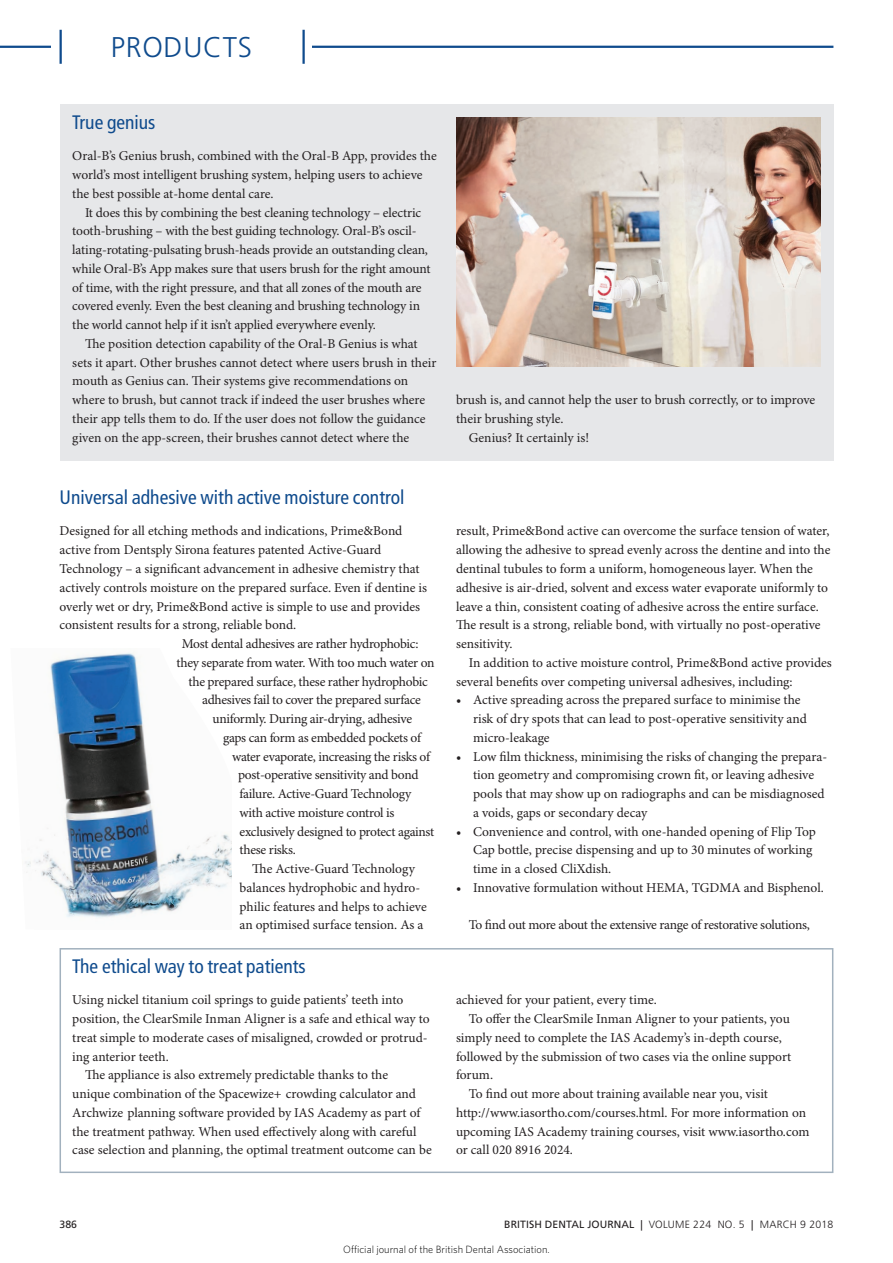
<style>
.page{position:relative;width:893px;height:1263px;background:#fff}
.page>*{position:absolute;margin:0;border:0;box-sizing:border-box;transform-origin:0 0}
.t1{font:300 28.5px "Frutiger LT Std";letter-spacing:.025em;color:#0f4b8d}
.heading___6_products{font:condensed 19.5px "Frutiger LT Std";color:#0f4b8d}
.body_9pt_ragged{font:13.5px/18.8px "Minion Pro";letter-spacing:-.005em;color:#231f20}
.body_9pt_ragged_1st{font:13.5px/18.8px "Minion Pro";color:#231f20}
.body_9pt_ragged-2{font:13.5px "Minion Pro";letter-spacing:-.025em;color:#231f20}
.page_footer{font:300 10.5px "Frutiger LT Std";letter-spacing:.02em;color:#231f20}
.t2{font:300 10.5px "Whitney";color:#000}
.page_footer-2{font:10.5px "Frutiger LT Std";color:#231f20}
.s1{font-weight:400}
</style>
<div class="page">
<div style="left:60px;top:948px;width:773px;height:225px;border:2px solid #a2b1be"></div>
<div style="left:60px;top:104px;width:773px;height:356px;background:#e6e7e9"></div>
<img style="left:456px;top:117px;width:365px;height:250px">
<img style="left:25px;top:653px;width:207px;height:265px">
<hr style="left:0;top:46px;width:833px;height:2px;background:#0f4b8d">
<div style="left:51px;top:30px;width:261px;height:34px;background:#fff"></div>
<hr style="left:302px;top:30px;width:3px;height:34px;background:#0f4b8d">
<hr style="left:60px;top:30px;width:2px;height:34px;background:#0f4b8d">
<h1 class="t1" style="left:111px;top:31px;width:143px">PRODUCTS</h1>
<p class="heading___6_products" style="left:72px;top:111px;width:85px">True genius</p>
<p class="body_9pt_ragged_1st" style="left:72px;top:147px;width:366px">Oral-B’s Genius brush, combined with the Oral-B App, provides the world’s most intelligent brushing system, helping users to achieve the best possible at-home dental care.</p>
<p class="body_9pt_ragged" style="left:72px;top:204px;width:360px;text-indent:13px">It does this by combining the best cleaning technology – electric tooth-brushing – with the best guiding technology. Oral-B’s oscil&shy;lating-rotating-pulsating brush-heads provide an outstanding clean, while Oral-B’s App makes sure that users brush for the right amount of time, with the right pressure, and that all zones of the mouth are covered evenly. Even the best cleaning and brushing technology in the world cannot help if it isn’t applied everywhere evenly.</p>
<p class="body_9pt_ragged" style="left:72px;top:335px;width:366px;text-indent:13px">The position detection capability of the Oral-B Genius is what sets it apart. Other brushes cannot detect where users brush in their mouth as Genius can. Their systems give recommendations on where to brush, but cannot track if indeed the user brushes where their app tells them to do. If the user does not follow the guidance given on the app-screen, their brushes cannot detect where the</p>
<p class="heading___6_products" style="left:60px;top:486px;width:347px">Universal adhesive with active moisture control</p>
<p class="body_9pt_ragged_1st" style="left:60px;top:522px;width:369px">Designed for all etching methods and indications, Prime&amp;Bond active from Dentsply Sirona features patented Active-Guard Technology – a significant advancement in adhesive chemistry that actively controls moisture on the prepared surface. Even if dentine is overly wet or dry, Prime&amp;Bond active is simple to use and provides consistent results for a strong, reliable bond.</p>
<p class="body_9pt_ragged-2" style="left:182px;top:636px;width:238px">Most dental adhesives are rather hydrophobic:</p>
<p class="body_9pt_ragged-2" style="left:177px;top:654px;width:260px">they separate from water. With too much water on</p>
<p class="body_9pt_ragged-2" style="left:189px;top:673px;width:241px">the prepared surface, these rather hydrophobic</p>
<p class="body_9pt_ragged" style="left:202px;top:691px;width:220px">adhesives fail to cover the prepared surface</p>
<p class="body_9pt_ragged" style="left:213px;top:710px;width:201px">uniformly. During air-drying, adhesive</p>
<p class="body_9pt_ragged" style="left:223px;top:729px;width:199px">gaps can form as embedded pockets of</p>
<p class="body_9pt_ragged-2" style="left:232px;top:748px;width:199px">water evaporate, increasing the risks of</p>
<p class="body_9pt_ragged-2" style="left:238px;top:767px;width:182px">post-operative sensitivity and bond</p>
<p class="body_9pt_ragged-2" style="left:240px;top:786px;width:173px">failure. Active-Guard Technology</p>
<p class="body_9pt_ragged-2" style="left:240px;top:804px;width:156px">with active moisture control is</p>
<p class="body_9pt_ragged-2" style="left:240px;top:823px;width:196px">exclusively designed to protect against</p>
<p class="body_9pt_ragged" style="left:240px;top:841px;width:58px">these risks.</p>
<p class="body_9pt_ragged" style="left:240px;top:860px;width:189px;text-align:center">The Active-Guard Technology balances hydrophobic and hydro&shy;philic features and helps to achieve an optimised surface tension. As a</p>
<p class="heading___6_products" style="left:72px;top:955px;width:235px">The ethical way to treat patients</p>
<p class="body_9pt_ragged_1st" style="left:72px;top:991px;width:359px">Using nickel titanium coil springs to guide patients’ teeth into position, the ClearSmile Inman Aligner is a safe and ethical way to treat simple to moderate cases of misaligned, crowded or protrud&shy;ing anterior teeth.</p>
<p class="body_9pt_ragged" style="left:72px;top:1066px;width:361px;text-indent:13px">The appliance is also extremely predictable thanks to the<br>unique combination of the Spacewize+ crowding calculator and Archwize planning software provided by IAS Academy as part of the treatment pathway. When used effectively along with careful case selection and planning, the optimal treatment outcome can be</p>
<p class="body_9pt_ragged" style="left:456px;top:391px;width:361px">brush is, and cannot help the user to brush correctly, or to improve their brushing style.</p>
<p class="body_9pt_ragged" style="left:469px;top:429px;width:122px">Genius? It certainly is!</p>
<p class="body_9pt_ragged" style="left:456px;top:522px;width:376px">result, Prime&amp;Bond active can overcome the surface tension of water, allowing the adhesive to spread evenly across the dentine and into the dentinal tubules to form a uniform, homogeneous layer. When the adhesive is air-dried, solvent and excess water evaporate uniformly to leave a thin, consistent coating of adhesive across the entire surface.<br>The result is a strong, reliable bond, with virtually no post-operative sensitivity.</p>
<p class="body_9pt_ragged" style="left:456px;top:654px;width:377px;text-indent:13px">In addition to active moisture control, Prime&amp;Bond active provides several benefits over competing universal adhesives, including:</p>
<p class="body_9pt_ragged" style="left:473px;top:691px;width:335px;text-indent:-17px">• Active spreading across the prepared surface to minimise the risk of dry spots that can lead to post-operative sensitivity and micro-leakage</p>
<p class="body_9pt_ragged" style="left:473px;top:747px;width:356px;text-indent:-17px">• Low film thickness, minimising the risks of changing the prepara&shy;tion geometry and compromising crown fit, or leaving adhesive pools that may show up on radiographs and can be misdiagnosed a voids, gaps or secondary decay</p>
<p class="body_9pt_ragged" style="left:473px;top:822px;width:344px;text-indent:-17px">• Convenience and control, with one-handed opening of Flip Top<br>Cap bottle, precise dispensing and up to 30 minutes of working time in a closed CliXdish.</p>
<p class="body_9pt_ragged" style="left:456px;top:879px;width:369px">• Innovative formulation without HEMA, TGDMA and Bisphenol.</p>
<p class="body_9pt_ragged-2" style="left:469px;top:917px;width:342px">To find out more about the extensive range of restorative solutions,</p>
<p class="body_9pt_ragged" style="left:456px;top:991px;width:202px">achieved for your patient, every time.</p>
<p class="body_9pt_ragged" style="left:456px;top:1010px;width:337px;text-indent:13px">To offer the ClearSmile Inman Aligner to your patients, you simply need to complete the IAS Academy’s in-depth course, followed by the submission of two cases via the online support forum.</p>
<p class="body_9pt_ragged" style="left:456px;top:1085px;width:355px;text-indent:13px">To find out more about training available near you, visit http://www.iasortho.com/courses.html. For more information on upcoming IAS Academy training courses, visit www.iasortho.com or call 020 8916 2024.</p>
<p class="page_footer-2" style="left:60px;top:1218px;width:19px">386</p>
<p class="page_footer" style="left:504px;top:1219px;width:331px"><span class="s1">BRITISH DENTAL JOURNAL |</span> VOLUME 224 NO. 5 <span class="s1">|</span> MARCH 9 2018</p>
<p class="t2" style="left:343px;top:1243px;width:208px">Official journal of the British Dental Association.</p>
</div>
